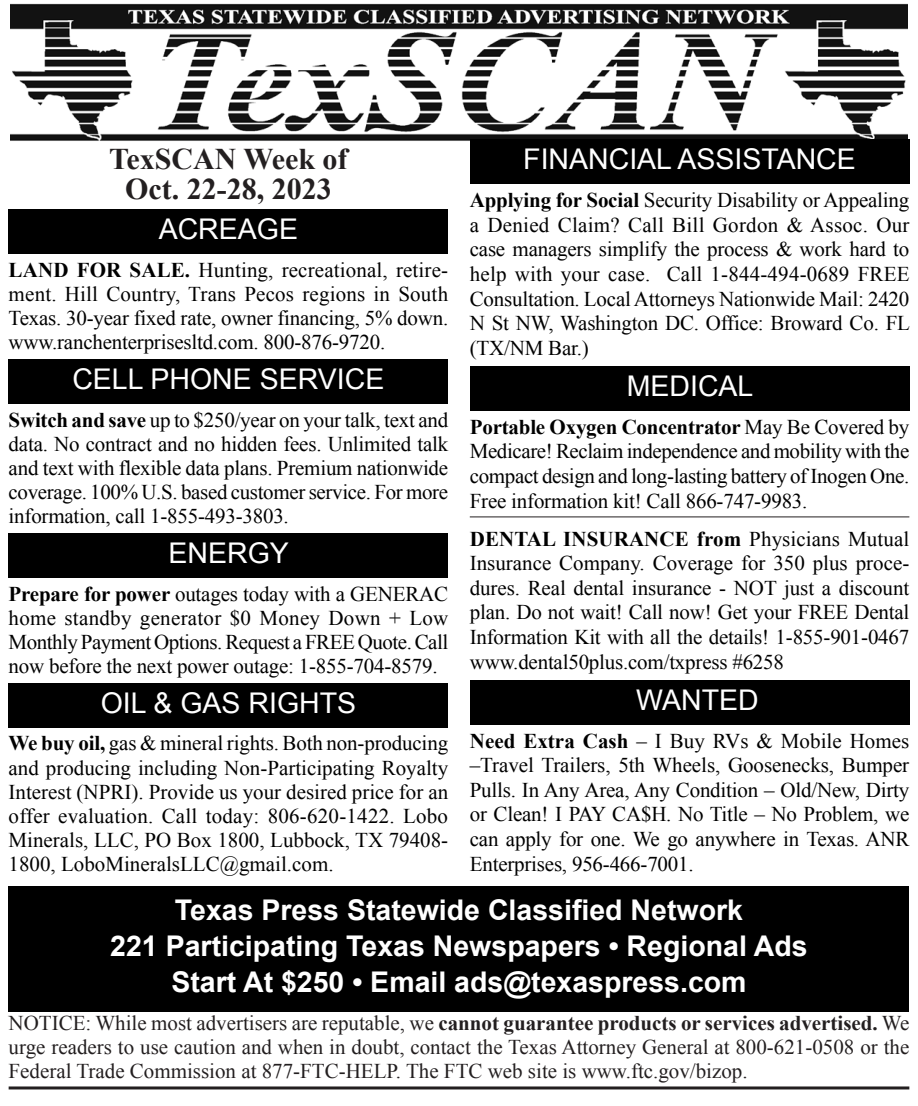
<style>
.page{position:relative;width:918px;height:1106px;background:#fff}
.page>*{position:absolute;margin:0;border:0;box-sizing:border-box;transform-origin:0 0}
.Date_Head{font:700 30px/30px "Times New Roman";color:#231f20;text-align:center}
.bottom_shaded{font:700 28.5px "Arial";color:#fff}
.headline{font:28.5px "Arial";color:#fff}
.Classified_body_last{font:21px/24.6px "Times New Roman";letter-spacing:-.01em;color:#000;text-align:justify}
.t1{font:21px/24px "Times New Roman";color:#231f20;text-align:justify}
.Classified_body{font:21px/24.6px "Times New Roman";letter-spacing:-.01em;color:#000;text-align:justify}
.s1{font-weight:700}
</style>
<div class="page">
<img style="left:11px;top:3px;width:896px;height:138px">
<div style="left:9px;top:209px;width:439px;height:44px;background:#000"></div>
<div style="left:9px;top:359px;width:439px;height:44px;background:#000"></div>
<div style="left:9px;top:533px;width:439px;height:44px;background:#000"></div>
<div style="left:9px;top:683px;width:439px;height:44px;background:#000"></div>
<div style="left:470px;top:140px;width:439px;height:44px;background:#000"></div>
<div style="left:470px;top:366px;width:439px;height:44px;background:#000"></div>
<hr style="left:470px;top:516px;width:439px;height:1px;background:#231f20">
<div style="left:470px;top:680px;width:439px;height:44px;background:#000"></div>
<div style="left:9px;top:885px;width:900px;height:54px;background:#000"></div>
<div style="left:9px;top:921px;width:900px;height:54px;background:#000"></div>
<div style="left:9px;top:957px;width:900px;height:54px;background:#000"></div>
<hr style="left:9px;top:1086px;width:900px;height:3px;background:#231f20">
<p class="headline" style="left:523px;top:140px;width:334px">FINANCIAL ASSISTANCE</p>
<p class="Classified_body_last" style="left:470px;top:187px;width:442px"><span class="s1">Applying for Social</span> Security Disability or Appealing a Denied Claim? Call Bill Gordon &amp; Assoc. Our case managers simplify the process &amp; work hard to help with your case. Call 1-844-494-0689 FREE Consultation. Local Attorneys Nationwide Mail: 2420<br>N St NW, Washington DC. Office: Broward Co. FL (TX/NM Bar.)</p>
<p class="headline" style="left:627px;top:367px;width:128px">MEDICAL</p>
<p class="Classified_body" style="left:470px;top:414px;width:441px"><span class="s1">Portable Oxygen Concentrator</span> May Be Covered by Medicare! Reclaim independence and mobility with the compact design and long-lasting battery of Inogen One.<br>Free information kit! Call 866-747-9983.</p>
<p class="Classified_body_last" style="left:470px;top:526px;width:441px"><span class="s1">DENTAL INSURANCE from</span> Physicians Mutual Insurance Company. Coverage for 350 plus proce&shy;dures. Real dental insurance - NOT just a discount plan. Do not wait! Call now! Get your FREE Dental Information Kit with all the details! 1-855-901-0467 www.dental50plus.com/txpress #6258</p>
<p class="headline" style="left:636px;top:680px;width:124px">WANTED</p>
<p class="Classified_body_last" style="left:470px;top:727px;width:441px"><span class="s1">Need Extra Cash</span> – I Buy RVs &amp; Mobile Homes –Travel Trailers, 5th Wheels, Goosenecks, Bumper Pulls. In Any Area, Any Condition – Old/New, Dirty or Clean! I PAY CA$H. No Title – No Problem, we can apply for one. We go anywhere in Texas. ANR Enterprises, 956-466-7001.</p>
<p class="bottom_shaded" style="left:175px;top:891px;width:570px">Texas Press Statewide Classified Network</p>
<p class="bottom_shaded" style="left:110px;top:927px;width:699px">221 Participating Texas Newspapers • Regional Ads</p>
<p class="bottom_shaded" style="left:171px;top:963px;width:577px">Start At $250 • Email ads@texaspress.com</p>
<p class="t1" style="left:9px;top:1010px;width:902px">NOTICE: While most advertisers are reputable, we <span class="s1">cannot guarantee products or services advertised.</span> We urge readers to use caution and when in doubt, contact the Texas Attorney General at 800-621-0508 or the Federal Trade Commission at 877-FTC-HELP. The FTC web site is www.ftc.gov/bizop.</p>
<p class="Date_Head" style="left:109px;top:143px;width:240px">TexSCAN Week of<br>Oct. 22-28, 2023</p>
<p class="headline" style="left:159px;top:210px;width:141px">ACREAGE</p>
<p class="Classified_body_last" style="left:9px;top:257px;width:441px"><span class="s1">LAND FOR SALE.</span> Hunting, recreational, retire&shy;ment. Hill Country, Trans Pecos regions in South Texas. 30-year fixed rate, owner financing, 5% down. www.ranchenterprisesltd.com. 800-876-9720.</p>
<p class="headline" style="left:72px;top:360px;width:314px">CELL PHONE SERVICE</p>
<p class="Classified_body_last" style="left:9px;top:407px;width:441px"><span class="s1">Switch and save</span> up to $250/year on your talk, text and data. No contract and no hidden fees. Unlimited talk and text with flexible data plans. Premium nationwide coverage. 100% U.S. based customer service. For more information, call 1-855-493-3803.</p>
<p class="headline" style="left:168px;top:534px;width:122px">ENERGY</p>
<p class="Classified_body_last" style="left:9px;top:581px;width:441px"><span class="s1">Prepare for power</span> outages today with a GENERAC home standby generator $0 Money Down + Low Monthly Payment Options. Request a FREE Quote. Call now before the next power outage: 1-855-704-8579.</p>
<p class="headline" style="left:101px;top:684px;width:257px">OIL &amp; GAS RIGHTS</p>
<p class="Classified_body_last" style="left:9px;top:731px;width:441px"><span class="s1">We buy oil,</span> gas &amp; mineral rights. Both non-producing and producing including Non-Participating Royalty Interest (NPRI). Provide us your desired price for an offer evaluation. Call today: 806-620-1422. Lobo Minerals, LLC, PO Box 1800, Lubbock, TX 79408- 1800, LoboMineralsLLC@gmail.com.</p>
</div>
